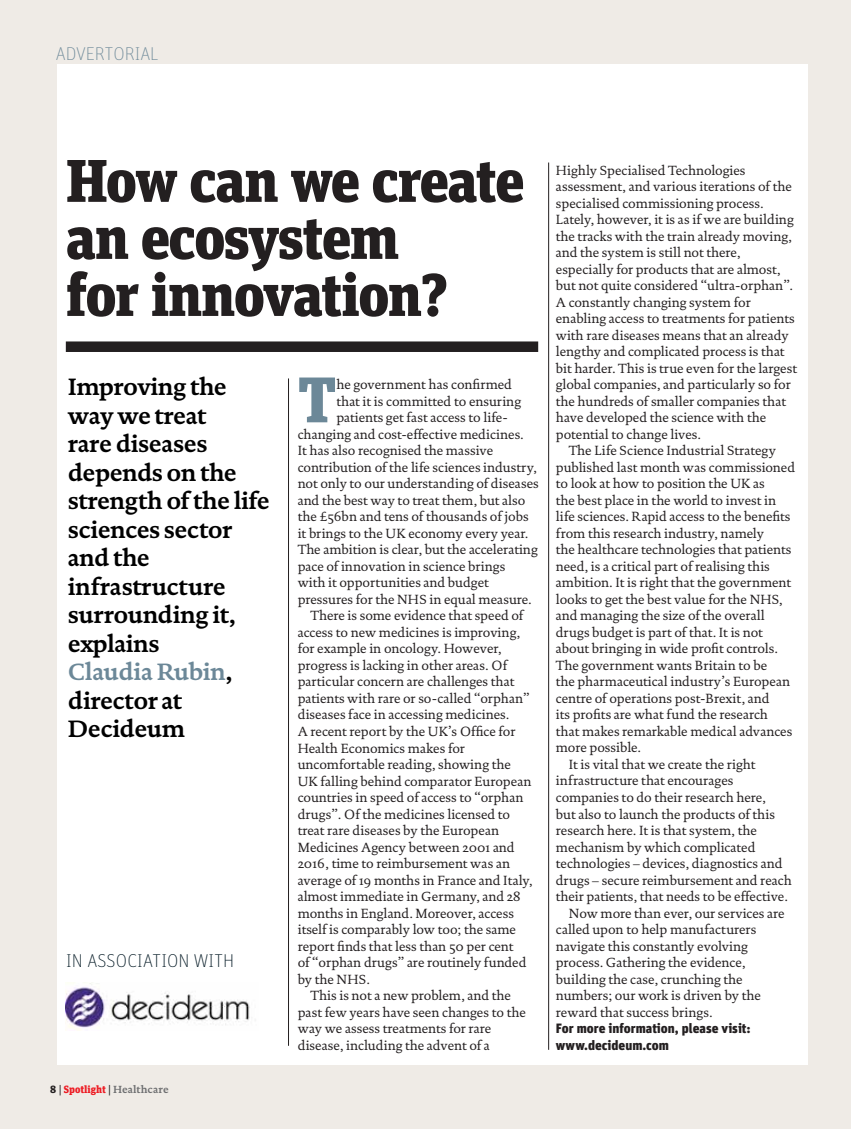
<style>
.page{position:relative;width:851px;height:1129px;background:#fff}
.page>*{position:absolute;margin:0;border:0;box-sizing:border-box;transform-origin:0 0}
.t1{font:900 64.2px "Unit Slab Pro";color:#6c8898}
.t2{font:900 60px/57px "Unit Slab Pro";letter-spacing:-.025em;color:#231f20}
.t3{font:700 24px/28.5px "DTL Documenta ST";letter-spacing:-.025em;color:#000}
.t4{font:100 18.6px "Unit OT";letter-spacing:-.005em;color:#6c8898}
.t5{font:100 18.6px "Unit OT";letter-spacing:.005em;color:#001722}
.t6{font:13.5px "DTL Documenta ST";color:#231f20}
.t7{font:900 13.5px/16.5px "Unit OT";color:#231f20}
.t8{font:700 10.5px "DTL Documenta ST";color:#6d6e70}
.s1{color:#6c8898}
.s2{font-family:"Unit Slab Pro";font-weight:900;color:#231f20}
.s3{font-weight:400;color:#231f20}
.s4{font-family:"Unit Slab Pro";font-weight:900;color:#ed1c24}
</style>
<div class="page">
<div style="left:0;top:0;width:850px;height:1128px;background:#efebe6"></div>
<div style="left:57px;top:64px;width:750px;height:1000px;background:#fff"></div>
<hr style="left:548px;top:162px;width:1px;height:887px;background:#231f20">
<div style="left:66px;top:341px;width:472px;height:11px;background:#231f20"></div>
<hr style="left:288px;top:378px;width:1px;height:667px;background:#231f20">
<img style="left:66px;top:982px;width:184px;height:48px">
<h3 class="t4" style="left:43px;top:37px;width:66px">SECTION</h3>
<h3 class="t4" style="left:56px;top:43px;width:104px">ADVERTORIAL</h3>
<h2 class="t2" style="left:66px;top:157px;width:460px">How can we create an ecosystem<br>for innovation?</h2>
<p class="t6" style="left:555px;top:164px;width:191px">Highly Specialised Technologies</p>
<p class="t6" style="left:555px;top:181px;width:237px">assessment, and various iterations of the</p>
<p class="t6" style="left:555px;top:197px;width:209px">specialised commissioning process.</p>
<p class="t6" style="left:555px;top:214px;width:239px">Lately, however, it is as if we are building</p>
<p class="t6" style="left:555px;top:230px;width:237px">the tracks with the train already moving,</p>
<p class="t6" style="left:555px;top:247px;width:186px">and the system is still not there,</p>
<p class="t6" style="left:555px;top:263px;width:226px">especially for products that are almost,</p>
<p class="t6" style="left:555px;top:280px;width:238px">but not quite considered “ultra-orphan”.</p>
<p class="t6" style="left:555px;top:296px;width:196px">A constantly changing system for</p>
<p class="t6" style="left:555px;top:313px;width:240px">enabling access to treatments for patients</p>
<p class="t6" style="left:555px;top:329px;width:234px">with rare diseases means that an already</p>
<p class="t6" style="left:555px;top:346px;width:230px">lengthy and complicated process is that</p>
<p class="t6" style="left:555px;top:362px;width:242px">bit harder. This is true even for the largest</p>
<p class="t6" style="left:555px;top:379px;width:236px">global companies, and particularly so for</p>
<p class="t6" style="left:555px;top:395px;width:231px">the hundreds of smaller companies that</p>
<p class="t6" style="left:555px;top:412px;width:212px">have developed the science with the</p>
<p class="t6" style="left:555px;top:428px;width:146px">potential to change lives.</p>
<p class="t6" style="left:568px;top:445px;width:209px">The Life Science Industrial Strategy</p>
<p class="t6" style="left:555px;top:461px;width:240px">published last month was commissioned</p>
<p class="t6" style="left:555px;top:478px;width:210px">to look at how to position the UK as</p>
<p class="t6" style="left:555px;top:494px;width:222px">the best place in the world to invest in</p>
<p class="t6" style="left:555px;top:511px;width:236px">life sciences. Rapid access to the benefits</p>
<p class="t6" style="left:555px;top:527px;width:209px">from this research industry, namely</p>
<p class="t6" style="left:555px;top:544px;width:237px">the healthcare technologies that patients</p>
<p class="t6" style="left:555px;top:560px;width:215px">need, is a critical part of realising this</p>
<p class="t6" style="left:555px;top:577px;width:237px">ambition. It is right that the government</p>
<p class="t6" style="left:555px;top:593px;width:228px">looks to get the best value for the NHS,</p>
<p class="t6" style="left:555px;top:610px;width:210px">and managing the size of the overall</p>
<p class="t6" style="left:555px;top:626px;width:208px">drugs budget is part of that. It is not</p>
<p class="t6" style="left:555px;top:642px;width:223px">about bringing in wide profit controls.</p>
<p class="t6" style="left:555px;top:659px;width:213px">The government wants Britain to be</p>
<p class="t6" style="left:555px;top:675px;width:236px">the pharmaceutical industry’s European</p>
<p class="t6" style="left:555px;top:692px;width:215px">centre of operations post-Brexit, and</p>
<p class="t6" style="left:555px;top:708px;width:213px">its profits are what fund the research</p>
<p class="t6" style="left:555px;top:725px;width:238px">that makes remarkable medical advances</p>
<p class="t6" style="left:555px;top:741px;width:86px">more possible.</p>
<p class="t6" style="left:568px;top:758px;width:188px">It is vital that we create the right</p>
<p class="t6" style="left:555px;top:774px;width:179px">infrastructure that encourages</p>
<p class="t6" style="left:555px;top:791px;width:211px">companies to do their research here,</p>
<p class="t6" style="left:555px;top:807px;width:220px">but also to launch the products of this</p>
<p class="t6" style="left:555px;top:824px;width:202px">research here. It is that system, the</p>
<p class="t6" style="left:555px;top:840px;width:201px">mechanism by which complicated</p>
<p class="t6" style="left:555px;top:857px;width:228px">technologies – devices, diagnostics and</p>
<p class="t6" style="left:555px;top:873px;width:237px">drugs – secure reimbursement and reach</p>
<p class="t6" style="left:555px;top:890px;width:233px">their patients, that needs to be effective.</p>
<p class="t6" style="left:568px;top:906px;width:217px">Now more than ever, our services are</p>
<p class="t6" style="left:555px;top:923px;width:202px">called upon to help manufacturers</p>
<p class="t6" style="left:555px;top:939px;width:193px">navigate this constantly evolving</p>
<p class="t6" style="left:555px;top:956px;width:191px">process. Gathering the evidence,</p>
<p class="t6" style="left:555px;top:972px;width:188px">building the case, crunching the</p>
<p class="t6" style="left:555px;top:989px;width:206px">numbers; our work is driven by the</p>
<p class="t6" style="left:555px;top:1005px;width:158px">reward that success brings.</p>
<p class="t7" style="left:555px;top:1020px;width:196px">For more information, please visit: www.decideum.com</p>
<h3 class="t3" style="left:68px;top:374px;width:203px">Improving the way we treat<br>rare diseases depends on the strength of the life sciences sector and the infrastructure surrounding it, explains<br><span class="s1">Claudia Rubin</span>, director at<br>Decideum</h3>
<h1 class="t1" style="left:297px;top:376px;width:40px">T</h1>
<p class="t6" style="left:336px;top:379px;width:177px">he government has confirmed</p>
<p class="t6" style="left:336px;top:395px;width:186px">that it is committed to ensuring</p>
<p class="t6" style="left:336px;top:412px;width:173px">patients get fast access to life-</p>
<p class="t6" style="left:297px;top:428px;width:227px">changing and cost-effective medicines.</p>
<p class="t6" style="left:297px;top:445px;width:197px">It has also recognised the massive</p>
<p class="t6" style="left:297px;top:461px;width:240px">contribution of the life sciences industry,</p>
<p class="t6" style="left:297px;top:478px;width:242px">not only to our understanding of diseases</p>
<p class="t6" style="left:297px;top:494px;width:229px">and the best way to treat them, but also</p>
<p class="t6" style="left:297px;top:511px;width:232px">the £56bn and tens of thousands of jobs</p>
<p class="t6" style="left:297px;top:527px;width:232px">it brings to the UK economy every year.</p>
<p class="t6" style="left:297px;top:544px;width:241px">The ambition is clear, but the accelerating</p>
<p class="t6" style="left:297px;top:560px;width:209px">pace of innovation in science brings</p>
<p class="t6" style="left:297px;top:577px;width:192px">with it opportunities and budget</p>
<p class="t6" style="left:297px;top:593px;width:235px">pressures for the NHS in equal measure.</p>
<p class="t6" style="left:310px;top:610px;width:214px">There is some evidence that speed of</p>
<p class="t6" style="left:297px;top:626px;width:224px">access to new medicines is improving,</p>
<p class="t6" style="left:297px;top:643px;width:205px">for example in oncology. However,</p>
<p class="t6" style="left:297px;top:659px;width:211px">progress is lacking in other areas. Of</p>
<p class="t6" style="left:297px;top:676px;width:218px">particular concern are challenges that</p>
<p class="t6" style="left:297px;top:692px;width:233px">patients with rare or so-called “orphan”</p>
<p class="t6" style="left:297px;top:709px;width:213px">diseases face in accessing medicines.</p>
<p class="t6" style="left:297px;top:725px;width:219px">A recent report by the UK’s Office for</p>
<p class="t6" style="left:297px;top:742px;width:169px">Health Economics makes for</p>
<p class="t6" style="left:297px;top:758px;width:214px">uncomfortable reading, showing the</p>
<p class="t6" style="left:297px;top:775px;width:235px">UK falling behind comparator European</p>
<p class="t6" style="left:297px;top:791px;width:227px">countries in speed of access to “orphan</p>
<p class="t6" style="left:297px;top:808px;width:214px">drugs”. Of the medicines licensed to</p>
<p class="t6" style="left:297px;top:824px;width:203px">treat rare diseases by the European</p>
<p class="t6" style="left:297px;top:841px;width:218px">Medicines Agency between 2001 and</p>
<p class="t6" style="left:297px;top:857px;width:214px">2016, time to reimbursement was an</p>
<p class="t6" style="left:297px;top:873px;width:236px">average of 19 months in France and Italy,</p>
<p class="t6" style="left:297px;top:890px;width:224px">almost immediate in Germany, and 28</p>
<p class="t6" style="left:297px;top:906px;width:218px">months in England. Moreover, access</p>
<p class="t6" style="left:297px;top:923px;width:220px">itself is comparably low too; the same</p>
<p class="t6" style="left:297px;top:939px;width:217px">report finds that less than 50 per cent</p>
<p class="t6" style="left:297px;top:956px;width:230px">of “orphan drugs” are routinely funded</p>
<p class="t6" style="left:297px;top:972px;width:74px">by the NHS.</p>
<p class="t6" style="left:310px;top:989px;width:202px">This is not a new problem, and the</p>
<p class="t6" style="left:297px;top:1005px;width:229px">past few years have seen changes to the</p>
<p class="t6" style="left:297px;top:1022px;width:195px">way we assess treatments for rare</p>
<p class="t6" style="left:297px;top:1038px;width:194px">disease, including the advent of a</p>
<h3 class="t5" style="left:66px;top:948px;width:169px">IN ASSOCIATION WITH</h3>
<p class="t8" style="left:50px;top:1082px;width:159px"><span class="s2">8</span> <span class="s3">|</span> <span class="s4">Spotlight</span> <span class="s3">|</span> Name of issue here</p>
<p class="t8" style="left:50px;top:1084px;width:120px"><span class="s2">8</span> <span class="s3">|</span> <span class="s4">Spotlight</span> <span class="s3">|</span> Healthcare</p>
</div>
